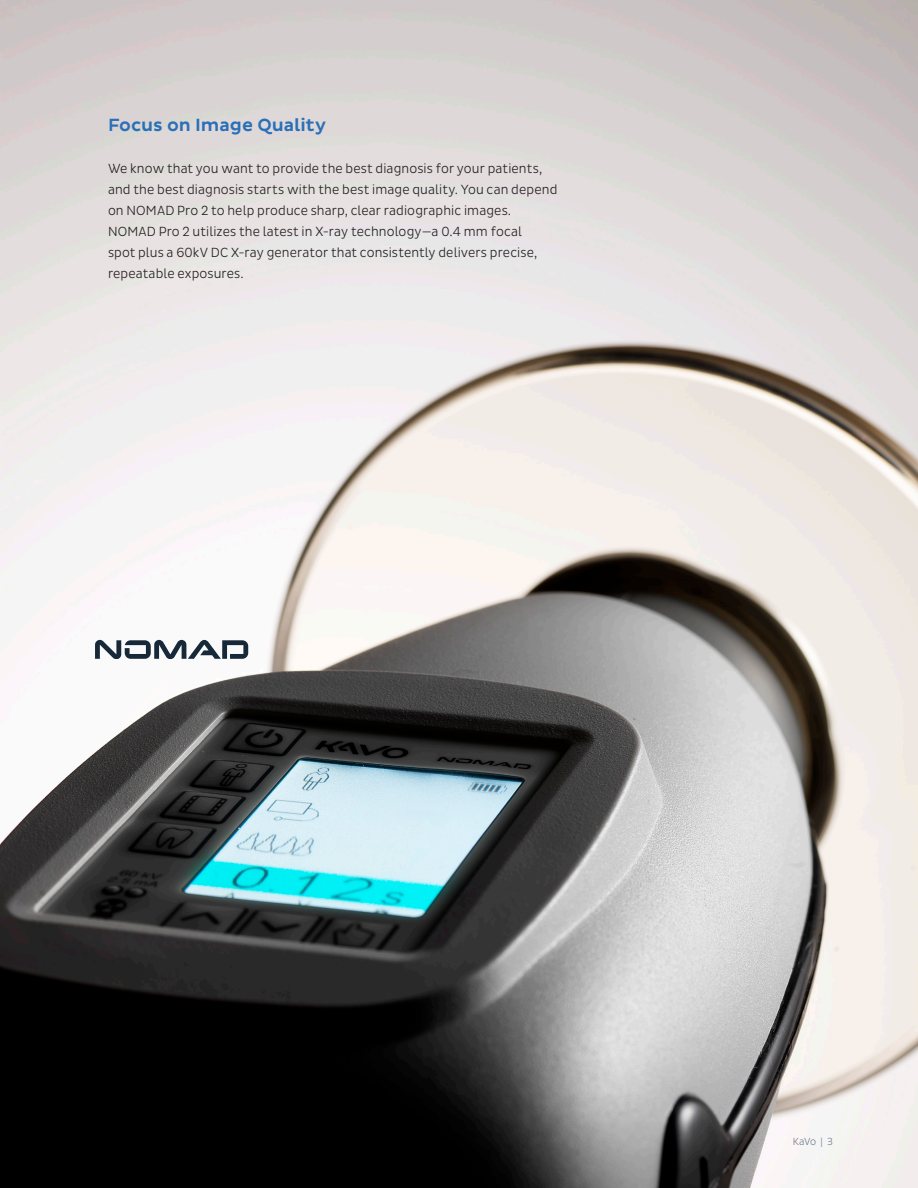
<style>
.page{position:relative;width:918px;height:1188px;background:#fff}
.page>*{position:absolute;margin:0;border:0;box-sizing:border-box;transform-origin:0 0}
.Level_4_Intro{font:500 18px "Pluto Sans";color:#2a70b8}
.Copy{font:300 13.5px/21px "Pluto Sans Cond";letter-spacing:.01em;color:#231f20}
.t1{font:300 10.5px "Pluto Sans Cond";color:#747d8a}
</style>
<div class="page">
<img style="left:0;top:0;width:918px;height:1188px">
<svg style="left:95px;top:640px;width:153px;height:18px"></svg>
<p class="Level_4_Intro" style="left:108px;top:114px;width:220px">Focus on Image Quality</p>
<p class="Copy" style="left:108px;top:158px;width:451px">We know that you want to provide the best diagnosis for your patients, and the best diagnosis starts with the best image quality. You can depend on NOMAD Pro 2 to help produce sharp, clear radiographic images.<br>NOMAD Pro 2 utilizes the latest in X-ray technology—a 0.4 mm focal<br>spot plus a 60kV DC X-ray generator that consistently delivers precise, repeatable exposures.</p>
<p class="t1" style="left:793px;top:1136px;width:42px">KaVo | 3</p>
</div>
